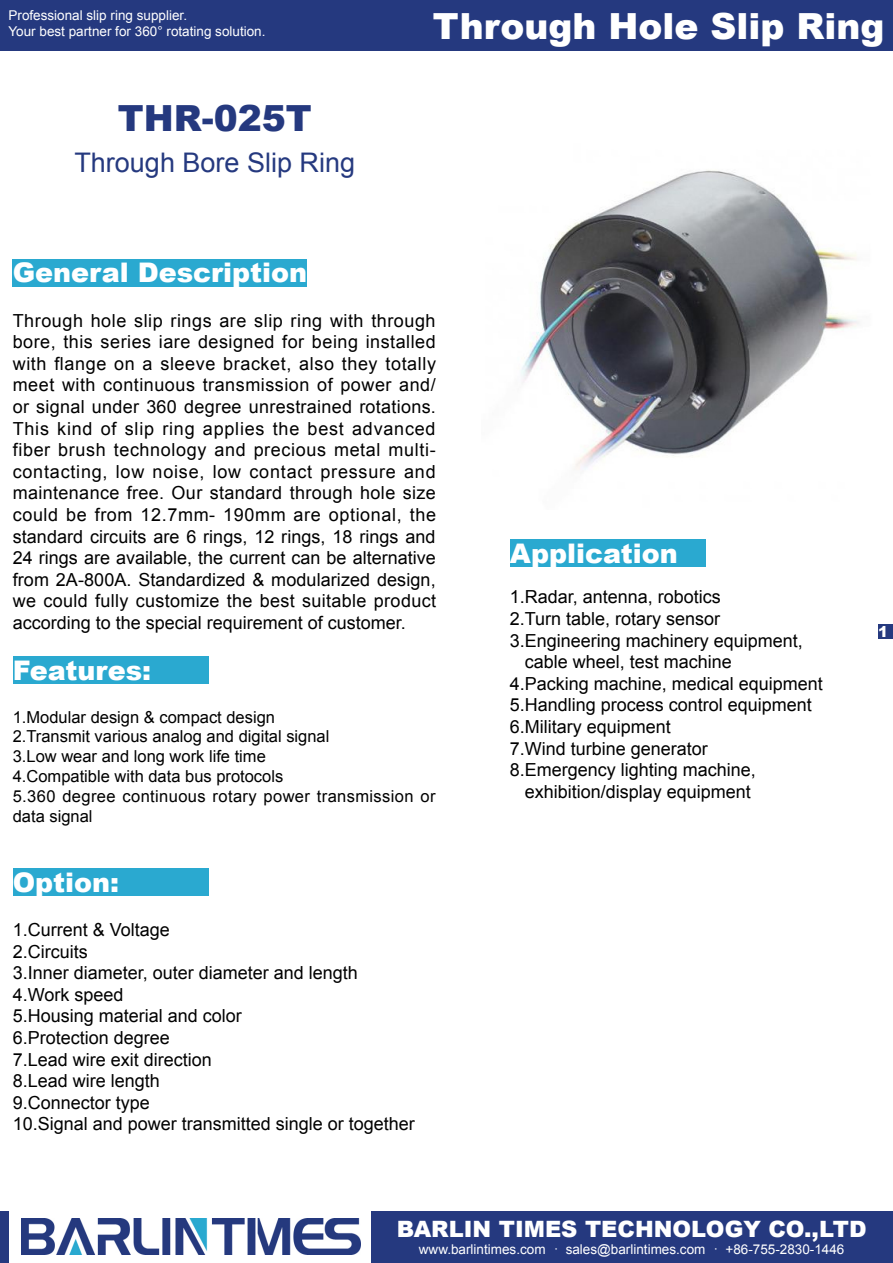
<style>
.page{position:relative;width:893px;height:1263px;background:#fff}
.page>*{position:absolute;margin:0;border:0;box-sizing:border-box;transform-origin:0 0}
.t1{font:900 36px "Arial";color:#fff}
.t2{font:900 36px "Arial";color:#25397f}
.t3{font:900 27px "Arial";color:#fff}
.t4{font:27px "Arial";color:#25397f}
.t5{font:900 22.5px "Arial";color:#fff}
.t6{font:18px/21.6px "Arial";color:#000;text-align:justify}
.t7{font:16.5px/19.8px "Arial";color:#000}
.t8{font:900 15px "Arial";color:#fff}
.t9{font:13.5px/16.2px "Arial";color:#fff}
.s1{font-family:"Adobe Song Std";font-weight:300}
</style>
<div class="page">
<div style="left:0;top:1211px;width:893px;height:52px;background:#25397f"></div>
<div style="left:0;top:0;width:893px;height:51px;background:#25397f"></div>
<div style="left:878px;top:624px;width:15px;height:15px;background:#25397f"></div>
<div style="left:9px;top:1202px;width:362px;height:61px;background:#fff"></div>
<img style="left:22px;top:1218px;width:338px;height:37px">
<div style="left:13px;top:259px;width:294px;height:27px;background:#2aa9d0"></div>
<div style="left:510px;top:540px;width:195px;height:27px;background:#2aa9d0"></div>
<div style="left:13px;top:868px;width:195px;height:27px;background:#2aa9d0"></div>
<div style="left:13px;top:656px;width:195px;height:27px;background:#2aa9d0"></div>
<img style="left:521px;top:170px;width:338px;height:300px">
<p class="t9" style="left:9px;top:7px;width:259px">Professional slip ring supplier.<br>Your best partner for 360° rotating solution.</p>
<h1 class="t1" style="left:433px;top:0;width:453px">Through Hole Slip Ring</h1>
<h1 class="t2" style="left:118px;top:92px;width:196px">THR-025T</h1>
<h2 class="t4" style="left:74px;top:145px;width:282px">Through Bore Slip Ring</h2>
<h2 class="t3" style="left:13px;top:253px;width:296px">General Description</h2>
<p class="t6" style="left:13px;top:310px;width:425px">Through hole slip rings are slip ring with through bore, this series iare designed for being installed with flange on a sleeve bracket, also they totally meet with continuous transmission of power and/ or signal under 360 degree unrestrained rotations.<br>This kind of slip ring applies the best advanced fiber brush technology and precious metal multi&shy;contacting, low noise, low contact pressure and maintenance free. Our standard through hole size could be from 12.7mm- 190mm are optional, the standard circuits are 6 rings, 12 rings, 18 rings and 24 rings are available, the current can be alternative from 2A-800A. Standardized &amp; modularized design, we could fully customize the best suitable product according to the special requirement of customer.</p>
<h2 class="t3" style="left:13px;top:650px;width:140px">Features:</h2>
<p class="t7" style="left:13px;top:707px;width:424px">1.Modular design &amp; compact design<br>2.Transmit various analog and digital signal<br>3.Low wear and long work life time<br>4.Compatible with data bus protocols<br>5.360 degree continuous rotary power transmission or data signal</p>
<h2 class="t3" style="left:13px;top:862px;width:108px">Option:</h2>
<p class="t6" style="left:13px;top:919px;width:404px;text-align:left">1.Current &amp; Voltage<br>2.Circuits<br>3.Inner diameter, outer diameter and length<br>4.Work speed<br>5.Housing material and color<br>6.Protection degree<br>7.Lead wire exit direction<br>8.Lead wire length<br>9.Connector type<br>10.Signal and power transmitted single or together</p>
<h2 class="t3" style="left:510px;top:533px;width:170px">Application</h2>
<p class="t6" style="left:510px;top:586px;width:213px">1.Radar, antenna, robotics</p>
<p class="t6" style="left:510px;top:608px;width:212px">2.Turn table, rotary sensor</p>
<p class="t6" style="left:510px;top:630px;width:295px">3.Engineering machinery equipment,</p>
<p class="t6" style="left:525px;top:651px;width:209px">cable wheel, test machine</p>
<p class="t6" style="left:510px;top:673px;width:315px">4.Packing machine, medical equipment</p>
<p class="t6" style="left:510px;top:694px;width:304px">5.Handling process control equipment</p>
<p class="t6" style="left:510px;top:716px;width:163px">6.Military equipment</p>
<p class="t6" style="left:510px;top:738px;width:200px">7.Wind turbine generator</p>
<p class="t6" style="left:510px;top:759px;width:248px">8.Emergency lighting machine,</p>
<p class="t6" style="left:525px;top:781px;width:228px">exhibition/display equipment</p>
<p class="t8" style="left:878px;top:621px;width:12px">1</p>
<p class="t5" style="left:397px;top:1212px;width:471px">BARLIN TIMES TECHNOLOGY CO.,LTD</p>
<p class="t9" style="left:419px;top:1241px;width:427px">www.barlintimes.com <span class="s1">·</span> sales@barlintimes.com <span class="s1">·</span> +86-755-2830-1446</p>
</div>
